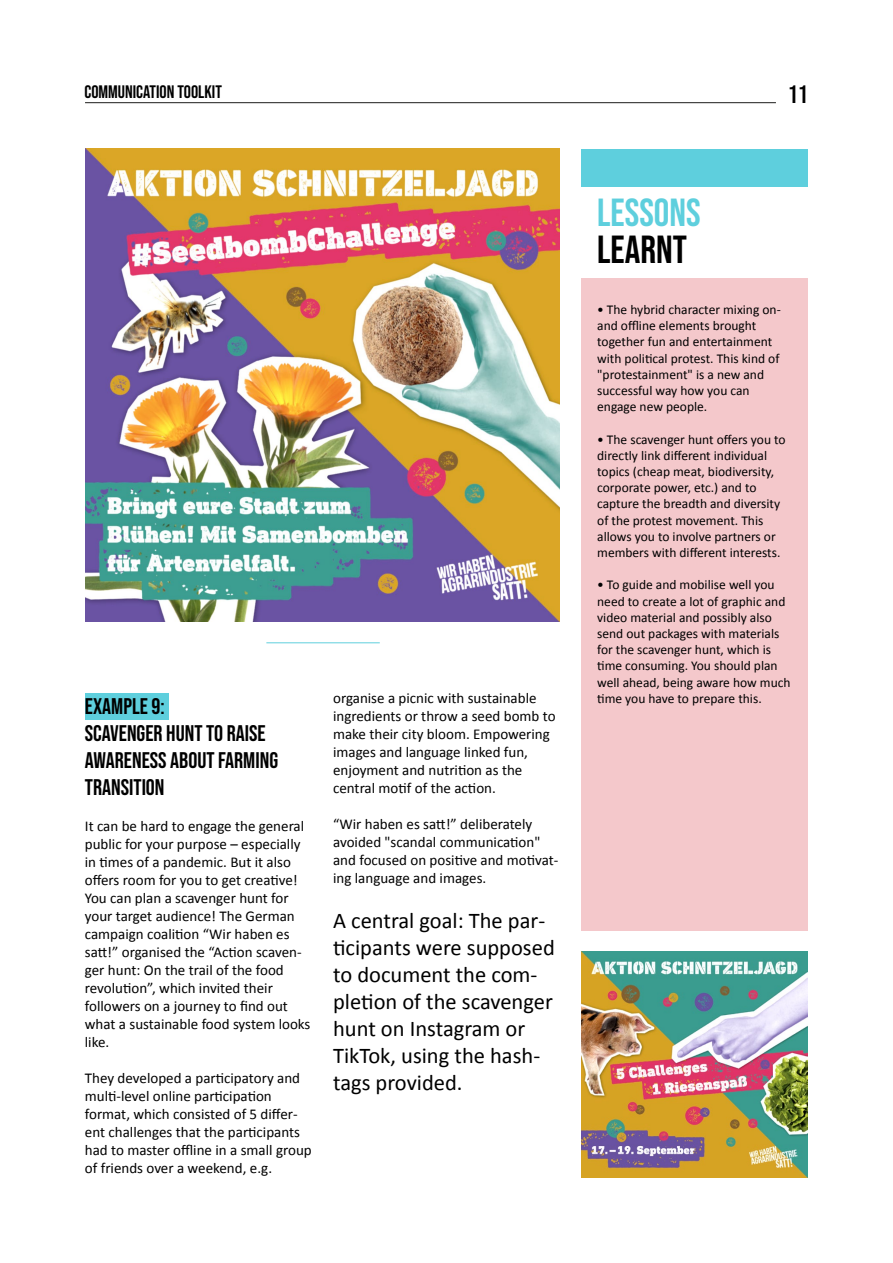
<style>
.page{position:relative;width:893px;height:1263px;background:#fff}
.page>*{position:absolute;margin:0;border:0;box-sizing:border-box;transform-origin:0 0}
.t1{font:39px "Bebas Neue";color:#5ecfdd}
.t2{font:39px "Bebas Neue";color:#000}
.t3{font:25.05px "Bebas Neue";color:#000}
.t4{font:22.5px/27px "Calibri";color:#000}
.t5{font:22.5px/27px "Bebas Neue";color:#000}
.t6{font:18px "Bebas Neue";color:#000}
.t7{font:15px/18px "Calibri";color:#000}
.t8{font:13.5px/16.2px "Calibri";color:#000}
</style>
<div class="page">
<hr style="left:85px;top:102px;width:691px;height:1px;background:#1d1d1b">
<div style="left:581px;top:278px;width:227px;height:652px;background:#f4c8cb"></div>
<div style="left:581px;top:149px;width:227px;height:37px;background:#5ecfdd"></div>
<div style="left:85px;top:693px;width:84px;height:26px;background:#5ecfdd"></div>
<img style="left:581px;top:951px;width:227px;height:227px">
<img style="left:85px;top:149px;width:475px;height:473px">
<hr style="left:266px;top:642px;width:114px;height:1px;background:#5ecfdd">
<p class="t6" style="left:84px;top:81px;width:139px">COMMUNICATION TOOLKIT</p>
<h3 class="t5" style="left:85px;top:693px;width:195px">EXAMPLE 9:<br>SCAVENGER HUNT TO RAISE<br>AWARENESS ABOUT FARMING<br>TRANSITION</h3>
<p class="t7" style="left:85px;top:816px;width:227px">It can be hard to engage the general public for your purpose – especially in times of a pandemic. But it also offers room for you to get creative!<br>You can plan a scavenger hunt for your target audience! The German campaign coalition “Wir haben es satt!” organised the “Action scaven&shy;ger hunt: On the trail of the food revolution”, which invited their followers on a journey to find out what a sustainable food system looks like.</p>
<p class="t7" style="left:85px;top:1068px;width:228px">They developed a participatory and multi-level online participation format, which consisted of 5 differ&shy;ent challenges that the participants had to master offline in a small group of friends over a weekend, e.g.</p>
<p class="t7" style="left:333px;top:688px;width:224px">organise a picnic with sustainable ingredients or throw a seed bomb to make their city bloom. Empowering images and language linked fun, enjoyment and nutrition as the central motif of the action.</p>
<p class="t7" style="left:333px;top:814px;width:227px">“Wir haben es satt!” deliberately avoided "scandal communication" and focused on positive and motivat&shy;ing language and images.</p>
<h3 class="t4" style="left:333px;top:906px;width:223px">A central goal: The par&shy;ticipants were supposed to document the com&shy;pletion of the scavenger hunt on Instagram or<br>TikTok, using the hash&shy;tags provided.</h3>
<h1 class="t1" style="left:597px;top:190px;width:105px">LESSONS</h1>
<h1 class="t2" style="left:597px;top:228px;width:91px">LEARNT</h1>
<h2 class="t3" style="left:788px;top:80px;width:22px">11</h2>
<p class="t8" style="left:597px;top:301px;width:185px">• The hybrid character mixing on&shy;and offline elements brought together fun and entertainment with political protest. This kind of "protestainment" is a new and successful way how you can engage new people.</p>
<p class="t8" style="left:597px;top:430px;width:190px">• The scavenger hunt offers you to directly link different individual topics (cheap meat, biodiversity, corporate power, etc.) and to capture the breadth and diversity of the protest movement. This allows you to involve partners or members with different interests.</p>
<p class="t8" style="left:597px;top:576px;width:195px">• To guide and mobilise well you need to create a lot of graphic and video material and possibly also send out packages with materials for the scavenger hunt, which is time consuming. You should plan well ahead, being aware how much time you have to prepare this.</p>
</div>
